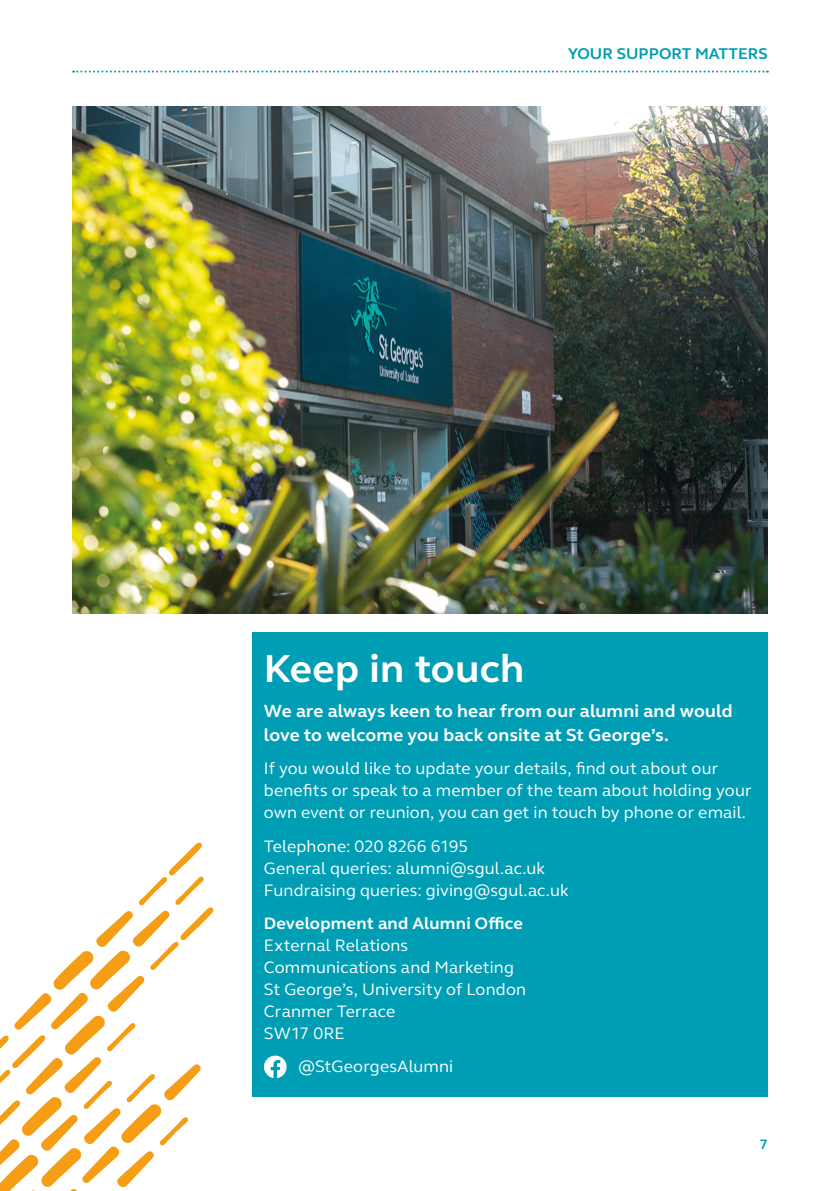
<style>
.page{position:relative;width:840px;height:1191px;background:#fff}
.page>*{position:absolute;margin:0;border:0;box-sizing:border-box;transform-origin:0 0}
.t1{font:700 40px "FS Elliot";letter-spacing:.01em;color:#fff}
.t2{font:700 18px/24px "FS Elliot";letter-spacing:.01em;color:#fff}
.t3{font:17px/22px "FS Elliot";letter-spacing:.01em;color:#fff}
.t4{font:700 17px "FS Elliot";letter-spacing:.015em;color:#fff}
.t5{font:700 16px "FS Elliot";color:#009eb5}
.t6{font:700 14px "FS Elliot";color:#009eb5}
</style>
<div class="page">
<svg style="left:73px;top:71px;width:694px;height:2px"></svg>
<svg style="left:0;top:842px;width:214px;height:349px"></svg>
<div style="left:252px;top:632px;width:515px;height:82px;background:#009eb5"></div>
<div style="left:252px;top:709px;width:515px;height:59px;background:#009eb5"></div>
<div style="left:252px;top:767px;width:515px;height:78px;background:#009eb5"></div>
<div style="left:252px;top:844px;width:515px;height:78px;background:#009eb5"></div>
<div style="left:252px;top:922px;width:515px;height:144px;background:#009eb5"></div>
<div style="left:252px;top:1065px;width:515px;height:31px;background:#009eb5"></div>
<svg style="left:264px;top:1055px;width:22px;height:23px"></svg>
<img style="left:72px;top:106px;width:695px;height:507px">
<p class="t5" style="left:567px;top:42px;width:201px">YOUR SUPPORT MATTERS</p>
<h1 class="t1" style="left:264px;top:641px;width:261px">Keep in touch</h1>
<p class="t2" style="left:264px;top:698px;width:470px">We are always keen to hear from our alumni and would love to welcome you back onsite at St George’s.</p>
<p class="t3" style="left:264px;top:757px;width:489px">If you would like to update your details, find out about our benefits or speak to a member of the team about holding your own event or reunion, you can get in touch by phone or email.</p>
<p class="t3" style="left:264px;top:834px;width:306px">Telephone: 020 8266 6195<br>General queries: alumni@sgul.ac.uk<br>Fundraising queries: giving@sgul.ac.uk</p>
<p class="t4" style="left:264px;top:912px;width:260px">Development and Alumni Office</p>
<p class="t3" style="left:264px;top:934px;width:263px">External Relations<br>Communications and Marketing<br>St George’s, University of London<br>Cranmer Terrace<br>SW17 0RE</p>
<p class="t3" style="left:298px;top:1055px;width:156px">@StGeorgesAlumni</p>
<p class="t6" style="left:759px;top:1135px;width:10px">7</p>
</div>
